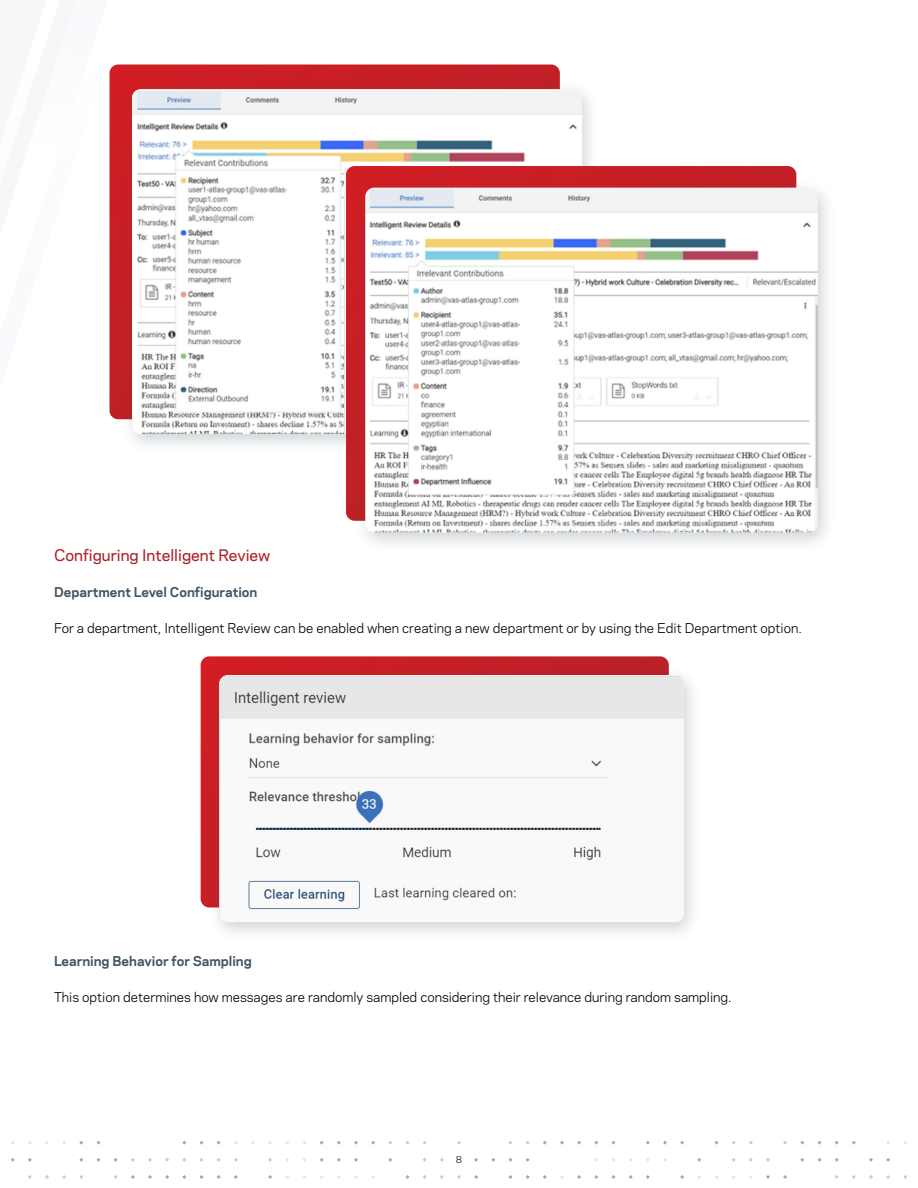
<style>
.page{position:relative;width:918px;height:1188px;background:#fff}
.page>*{position:absolute;margin:0;border:0;box-sizing:border-box;transform-origin:0 0}
.Paragraph_Title{font:500 15px "Polaris";color:#ab2328}
.Body_Copy{font:12.75px "Polaris";color:#000}
.Paragraph_Subtitle{font:700 12.75px "Polaris";color:#425563}
.t1{font:9px "Polaris";color:#000}
</style>
<div class="page">
<svg style="left:783px;top:1175px;width:4px;height:4px"></svg>
<svg style="left:766px;top:1158px;width:4px;height:4px"></svg>
<svg style="left:766px;top:1175px;width:4px;height:4px"></svg>
<svg style="left:749px;top:1158px;width:4px;height:4px"></svg>
<svg style="left:714px;top:1141px;width:5px;height:4px"></svg>
<svg style="left:697px;top:1158px;width:4px;height:4px"></svg>
<svg style="left:680px;top:1141px;width:4px;height:4px"></svg>
<svg style="left:680px;top:1175px;width:4px;height:4px"></svg>
<svg style="left:663px;top:1141px;width:4px;height:4px"></svg>
<svg style="left:646px;top:1141px;width:4px;height:4px"></svg>
<svg style="left:646px;top:1175px;width:4px;height:4px"></svg>
<svg style="left:629px;top:1175px;width:4px;height:4px"></svg>
<svg style="left:611px;top:1141px;width:5px;height:4px"></svg>
<svg style="left:611px;top:1175px;width:5px;height:4px"></svg>
<svg style="left:594px;top:1175px;width:4px;height:4px"></svg>
<svg style="left:577px;top:1141px;width:4px;height:4px"></svg>
<svg style="left:577px;top:1175px;width:4px;height:4px"></svg>
<svg style="left:560px;top:1141px;width:4px;height:4px"></svg>
<svg style="left:560px;top:1175px;width:4px;height:4px"></svg>
<svg style="left:543px;top:1141px;width:4px;height:4px"></svg>
<svg style="left:543px;top:1175px;width:4px;height:4px"></svg>
<svg style="left:526px;top:1158px;width:4px;height:4px"></svg>
<svg style="left:526px;top:1175px;width:4px;height:4px"></svg>
<svg style="left:508px;top:1141px;width:5px;height:4px"></svg>
<svg style="left:508px;top:1158px;width:5px;height:4px"></svg>
<svg style="left:508px;top:1175px;width:5px;height:4px"></svg>
<svg style="left:491px;top:1158px;width:4px;height:4px"></svg>
<svg style="left:474px;top:1158px;width:4px;height:4px"></svg>
<svg style="left:474px;top:1175px;width:4px;height:4px"></svg>
<svg style="left:457px;top:1141px;width:4px;height:4px"></svg>
<svg style="left:457px;top:1175px;width:4px;height:4px"></svg>
<svg style="left:440px;top:1158px;width:4px;height:4px"></svg>
<svg style="left:440px;top:1175px;width:4px;height:4px"></svg>
<svg style="left:423px;top:1175px;width:4px;height:4px"></svg>
<svg style="left:405px;top:1141px;width:5px;height:4px"></svg>
<svg style="left:405px;top:1175px;width:5px;height:4px"></svg>
<svg style="left:388px;top:1158px;width:4px;height:4px"></svg>
<svg style="left:371px;top:1141px;width:4px;height:4px"></svg>
<svg style="left:354px;top:1141px;width:4px;height:4px"></svg>
<svg style="left:354px;top:1158px;width:4px;height:4px"></svg>
<svg style="left:354px;top:1175px;width:4px;height:4px"></svg>
<svg style="left:337px;top:1141px;width:4px;height:4px"></svg>
<svg style="left:337px;top:1158px;width:4px;height:4px"></svg>
<svg style="left:320px;top:1158px;width:4px;height:4px"></svg>
<svg style="left:268px;top:1158px;width:4px;height:4px"></svg>
<svg style="left:268px;top:1175px;width:4px;height:4px"></svg>
<svg style="left:234px;top:1158px;width:4px;height:4px"></svg>
<svg style="left:234px;top:1175px;width:4px;height:4px"></svg>
<svg style="left:217px;top:1175px;width:4px;height:4px"></svg>
<svg style="left:199px;top:1141px;width:5px;height:4px"></svg>
<svg style="left:199px;top:1158px;width:5px;height:4px"></svg>
<svg style="left:199px;top:1175px;width:5px;height:4px"></svg>
<svg style="left:182px;top:1175px;width:4px;height:4px"></svg>
<svg style="left:165px;top:1158px;width:4px;height:4px"></svg>
<svg style="left:165px;top:1175px;width:4px;height:4px"></svg>
<svg style="left:148px;top:1158px;width:4px;height:4px"></svg>
<svg style="left:148px;top:1175px;width:4px;height:4px"></svg>
<svg style="left:131px;top:1158px;width:4px;height:4px"></svg>
<svg style="left:131px;top:1175px;width:4px;height:4px"></svg>
<svg style="left:114px;top:1158px;width:4px;height:4px"></svg>
<svg style="left:114px;top:1175px;width:4px;height:4px"></svg>
<svg style="left:96px;top:1141px;width:5px;height:4px"></svg>
<svg style="left:96px;top:1158px;width:5px;height:4px"></svg>
<svg style="left:79px;top:1158px;width:4px;height:4px"></svg>
<svg style="left:79px;top:1175px;width:4px;height:4px"></svg>
<svg style="left:62px;top:1175px;width:4px;height:4px"></svg>
<svg style="left:45px;top:1175px;width:4px;height:4px"></svg>
<svg style="left:28px;top:1158px;width:4px;height:4px"></svg>
<svg style="left:28px;top:1175px;width:4px;height:4px"></svg>
<svg style="left:11px;top:1158px;width:4px;height:4px"></svg>
<svg style="left:903px;top:1175px;width:4px;height:4px"></svg>
<svg style="left:886px;top:1158px;width:4px;height:4px"></svg>
<svg style="left:886px;top:1175px;width:4px;height:4px"></svg>
<svg style="left:869px;top:1158px;width:4px;height:4px"></svg>
<svg style="left:869px;top:1175px;width:4px;height:4px"></svg>
<svg style="left:852px;top:1141px;width:4px;height:4px"></svg>
<svg style="left:852px;top:1175px;width:4px;height:4px"></svg>
<svg style="left:835px;top:1158px;width:4px;height:4px"></svg>
<svg style="left:835px;top:1175px;width:4px;height:4px"></svg>
<svg style="left:817px;top:1141px;width:5px;height:4px"></svg>
<svg style="left:817px;top:1158px;width:5px;height:4px"></svg>
<svg style="left:800px;top:1158px;width:4px;height:4px"></svg>
<svg style="left:109px;top:70px;width:1px;height:305px"></svg>
<svg style="left:110px;top:64px;width:450px;height:355px;background:#ca242a"></svg>
<div style="left:121px;top:80px;width:479px;height:374px;background:#425563;opacity:.25"></div>
<img style="left:132px;top:89px;width:450px;height:345px">
<div style="left:346px;top:166px;width:450px;height:355px;background:#c91f25"></div>
<div style="left:354px;top:179px;width:482px;height:374px;background:#425563;opacity:.25"></div>
<img style="left:366px;top:188px;width:452px;height:344px">
<svg style="left:201px;top:656px;width:468px;height:252px;background:#ca272d"></svg>
<div style="left:208px;top:666px;width:494px;height:277px;background:#425563;opacity:.25"></div>
<img style="left:219px;top:675px;width:465px;height:247px">
<p class="Paragraph_Title" style="left:54px;top:544px;width:218px">Configuring Intelligent Review</p>
<p class="Paragraph_Subtitle" style="left:54px;top:582px;width:205px">Department Level Configuration</p>
<p class="Body_Copy" style="left:54px;top:618px;width:747px">For a department, Intelligent Review can be enabled when creating a new department or by using the Edit Department option.</p>
<p class="Paragraph_Subtitle" style="left:54px;top:951px;width:199px">Learning Behavior for Sampling</p>
<p class="Body_Copy" style="left:54px;top:987px;width:677px">This option determines how messages are randomly sampled considering their relevance during random sampling.</p>
<p class="t1" style="left:456px;top:1153px;width:8px">8</p>
</div>
